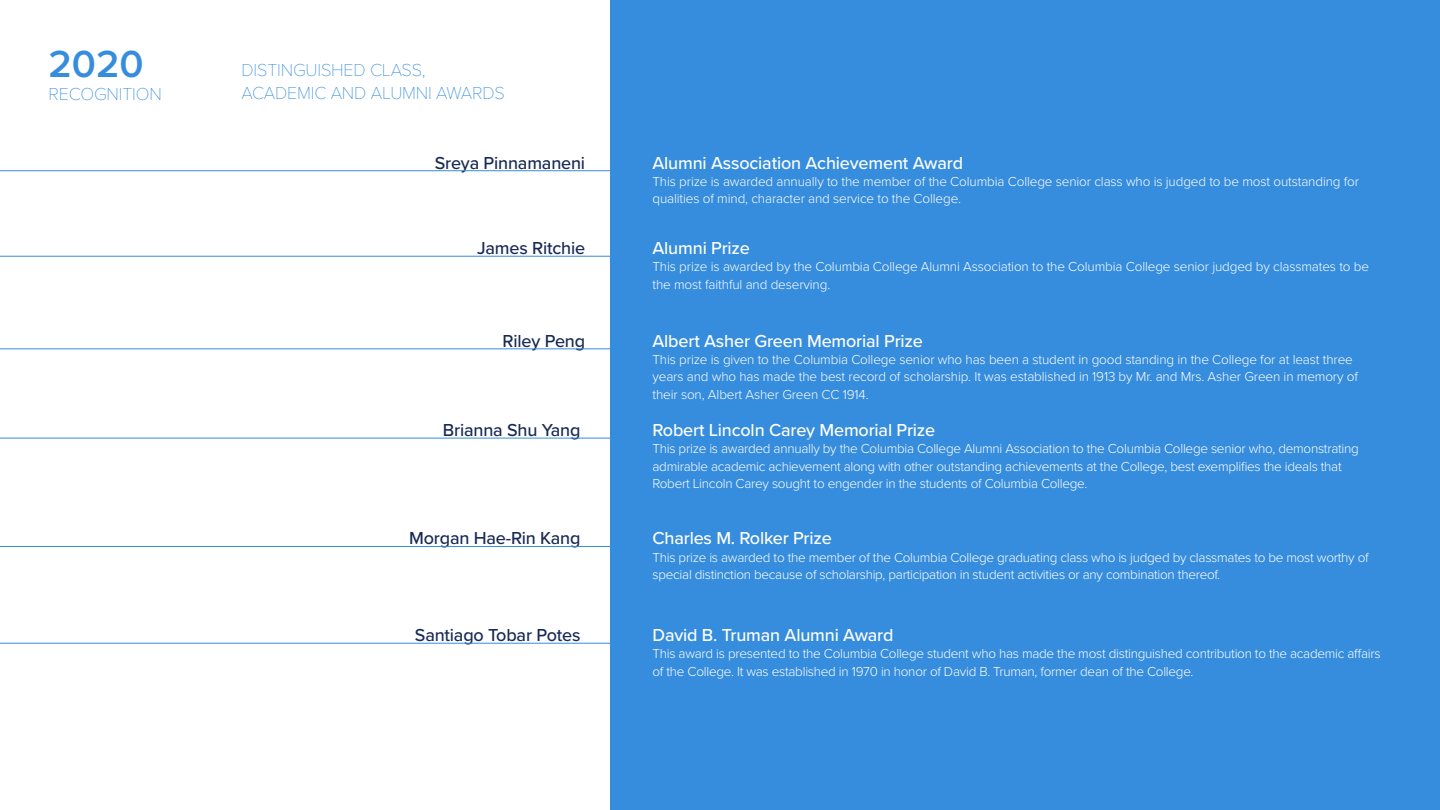
<style>
.page{position:relative;width:1440px;height:810px;background:#fff}
.page>*{position:absolute;margin:0;border:0;box-sizing:border-box;transform-origin:0 0}
.t1{font:600 39.22px "Proxima Nova";color:#368ddd}
.t2{font:500 18px "Proxima Nova";letter-spacing:-.01em;color:#fff}
.t3{font:500 18px "Proxima Nova";letter-spacing:-.01em;color:#182a54}
.t4{font:100 18px "Proxima Nova T";letter-spacing:-.01em;color:#368ddd}
.t5{font:300 13.5px/17.2px "Proxima Nova";letter-spacing:-.02em;color:#fff}
</style>
<div class="page">
<div style="left:610px;top:0;width:830px;height:810px;background:#368ddd"></div>
<hr style="left:0;top:256px;width:1413px;height:1px;background:#368ddd">
<hr style="left:0;top:170px;width:1413px;height:1px;background:#368ddd">
<hr style="left:0;top:349px;width:1413px;height:1px;background:#368ddd">
<hr style="left:0;top:438px;width:1413px;height:1px;background:#368ddd">
<hr style="left:0;top:546px;width:1413px;height:1px;background:#368ddd">
<hr style="left:0;top:643px;width:1413px;height:1px;background:#368ddd">
<h1 class="t1" style="left:49px;top:35px;width:96px">2020</h1>
<h2 class="t4" style="left:242px;top:57px;width:186px">DISTINGUISHED CLASS,</h2>
<p class="t4" style="left:49px;top:81px;width:115px">RECOGNITION</p>
<p class="t4" style="left:242px;top:80px;width:265px">ACADEMIC AND ALUMNI AWARDS</p>
<h1 class="t3" style="left:435px;top:150px;width:152px">Sreya Pinnamaneni</h1>
<h1 class="t2" style="left:652px;top:149px;width:312px">Alumni Association Achievement Award</h1>
<p class="t5" style="left:652px;top:172px;width:708px">This prize is awarded annually to the member of the Columbia College senior class who is judged to be most outstanding for qualities of mind, character and service to the College.</p>
<h1 class="t3" style="left:477px;top:235px;width:110px">James Ritchie</h1>
<h1 class="t2" style="left:653px;top:235px;width:99px">Alumni Prize</h1>
<p class="t5" style="left:652px;top:258px;width:718px">This prize is awarded by the Columbia College Alumni Association to the Columbia College senior judged by classmates to be the most faithful and deserving.</p>
<h1 class="t3" style="left:503px;top:327px;width:84px">Riley Peng</h1>
<h1 class="t2" style="left:653px;top:327px;width:272px">Albert Asher Green Memorial Prize</h1>
<p class="t5" style="left:652px;top:350px;width:707px">This prize is given to the Columbia College senior who has been a student in good standing in the College for at least three years and who has made the best record of scholarship. It was established in 1913 by Mr. and Mrs. Asher Green in memory of their son, Albert Asher Green CC 1914.</p>
<h1 class="t3" style="left:443px;top:417px;width:139px">Brianna Shu Yang</h1>
<h1 class="t2" style="left:653px;top:417px;width:284px">Robert Lincoln Carey Memorial Prize</h1>
<p class="t5" style="left:652px;top:439px;width:708px">This prize is awarded annually by the Columbia College Alumni Association to the Columbia College senior who, demonstrating admirable academic achievement along with other outstanding achievements at the College, best exemplifes the ideals that<br>Robert Lincoln Carey sought to engender in the students of Columbia College.</p>
<p class="t3" style="left:409px;top:525px;width:173px">Morgan Hae-Rin Kang</p>
<p class="t2" style="left:653px;top:525px;width:181px">Charles M. Rolker Prize</p>
<p class="t5" style="left:652px;top:548px;width:718px">This prize is awarded to the member of the Columbia College graduating class who is judged by classmates to be most worthy of special distinction because of scholarship, participation in student activities or any combination thereof.</p>
<h1 class="t3" style="left:415px;top:622px;width:167px">Santiago Tobar Potes</h1>
<h1 class="t2" style="left:653px;top:622px;width:243px">David B. Truman Alumni Award</h1>
<p class="t5" style="left:652px;top:645px;width:730px">This award is presented to the Columbia College student who has made the most distinguished contribution to the academic afairs of the College. It was established in 1970 in honor of David B. Truman, former dean of the College.</p>
</div>
